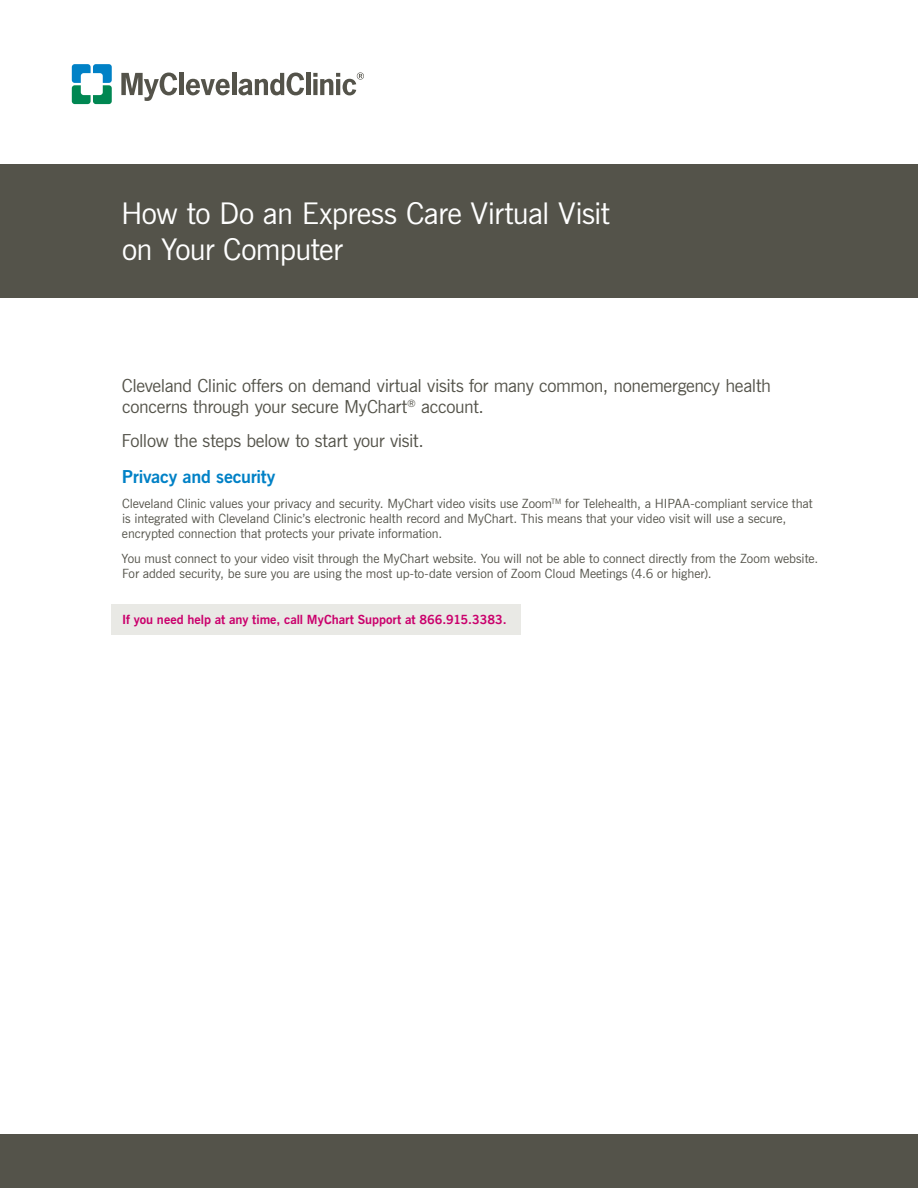
<style>
.page{position:relative;width:918px;height:1188px;background:#fff}
.page>*{position:absolute;margin:0;border:0;box-sizing:border-box;transform-origin:0 0}
.t1{font:30px/36px "News Gothic BT";letter-spacing:-.02em;color:#fff}
.t2{font:18px/21.6px "News Gothic BT";letter-spacing:-.02em;color:#54534a}
.t3{font:700 18px "News Gothic BT";letter-spacing:-.015em;color:#0081c6}
.t4{font:12.75px/15.3px "News Gothic BT";letter-spacing:-.005em;color:#54534a}
.t5{font:700 12.75px "News Gothic BT";color:#ca006c}
</style>
<div class="page">
<svg style="left:121px;top:73px;width:56px;height:28px"></svg>
<div style="left:179px;top:73px;width:5px;height:22px;background:#54534a"></div>
<svg style="left:186px;top:79px;width:44px;height:16px"></svg>
<hr style="left:232px;top:73px;width:4px;height:22px;background:#54534a">
<svg style="left:238px;top:73px;width:66px;height:22px"></svg>
<div style="left:306px;top:73px;width:5px;height:22px;background:#54534a"></div>
<svg style="left:72px;top:64px;width:40px;height:40px"></svg>
<svg style="left:313px;top:72px;width:51px;height:23px"></svg>
<div style="left:0;top:165px;width:918px;height:133px;background:#54534a"></div>
<div style="left:0;top:1134px;width:918px;height:54px;background:#54534a"></div>
<div style="left:111px;top:604px;width:410px;height:30px;background:#e9e9e5"></div>
<h1 class="t1" style="left:121px;top:196px;width:491px">How to Do an Express Care Virtual Visit on Your Computer</h1>
<h2 class="t2" style="left:122px;top:374px;width:651px">Cleveland Clinic offers on demand virtual visits for many common, nonemergency health concerns through your secure MyChart<sup>®</sup> account.</h2>
<h2 class="t2" style="left:122px;top:430px;width:304px">Follow the steps below to start your visit.</h2>
<h2 class="t3" style="left:122px;top:466px;width:155px">Privacy and security</h2>
<p class="t4" style="left:122px;top:495px;width:692px">Cleveland Clinic values your privacy and security. MyChart video visits use Zoom<sup>TM</sup> for Telehealth, a HIPAA-compliant service that is integrated with Cleveland Clinic’s electronic health record and MyChart. This means that your video visit will use a secure, encrypted connection that protects your private information.</p>
<p class="t4" style="left:121px;top:550px;width:698px">You must connect to your video visit through the MyChart website. You will not be able to connect directly from the Zoom website.<br>For added security, be sure you are using the most up-to-date version of Zoom Cloud Meetings (4.6 or higher).</p>
<p class="t5" style="left:122px;top:612px;width:386px">If you need help at any time, call MyChart Support at 866.915.3383.</p>
</div>
